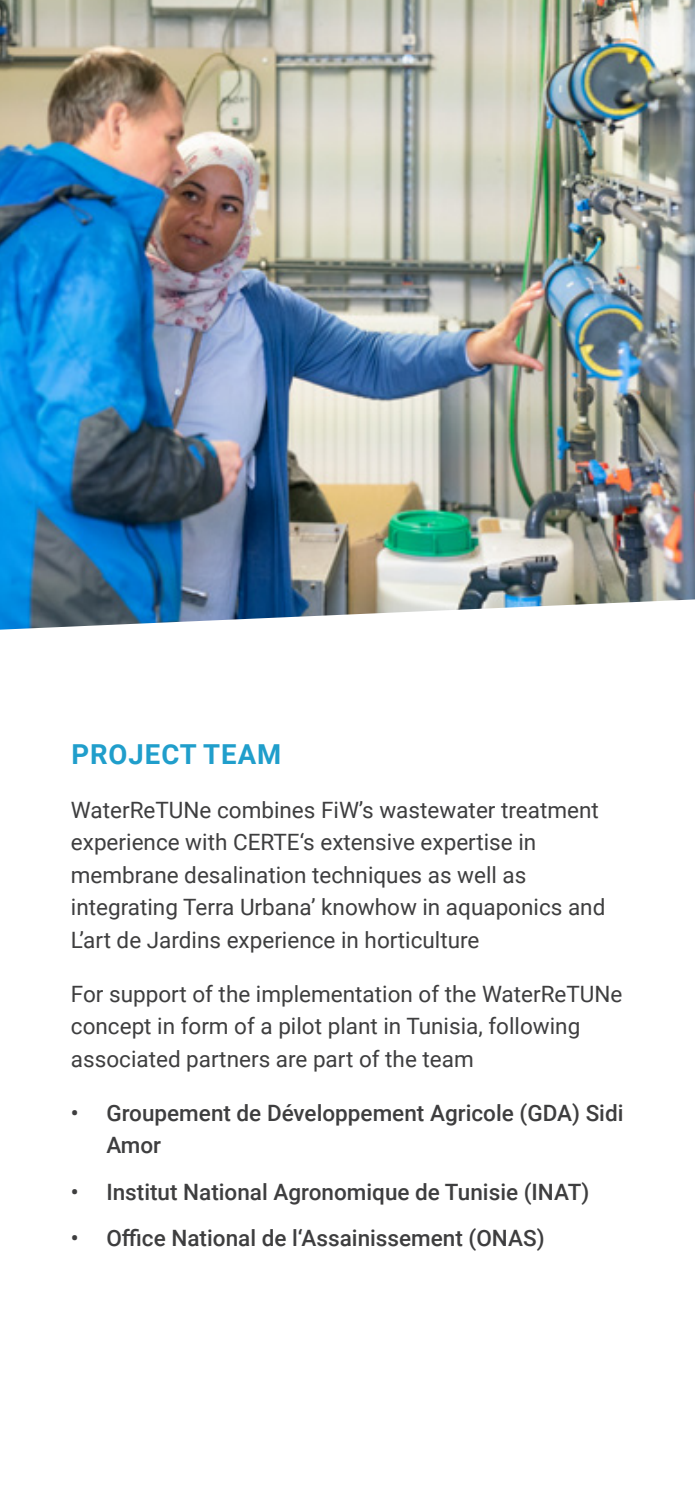
<style>
.page{position:relative;width:695px;height:1489px;background:#fff}
.page>*{position:absolute;margin:0;border:0;box-sizing:border-box;transform-origin:0 0}
.u2{font:700 27.5px "Roboto";letter-spacing:.035em;color:#209ecb}
.fließtext{font:22.5px/32.5px "Roboto";color:#3e3e3f}
.t1{font:500 22.5px/32.5px "Roboto";color:#3e3e3f}
</style>
<div class="page">
<img style="left:0;top:0;width:694px;height:629px">
<p class="u2" style="left:71px;top:735px;width:211px">PROJECT TEAM</p>
<p class="fließtext" style="left:71px;top:792px;width:536px">WaterReTUNe combines FiW’s wastewater treatment experience with CERTE‘s extensive expertise in membrane desalination techniques as well as integrating Terra Urbana’ knowhow in aquaponics and L’art de Jardins experience in horticulture</p>
<p class="fließtext" style="left:71px;top:976px;width:553px">For support of the implementation of the WaterReTUNe concept in form of a pilot plant in Tunisia, following associated partners are part of the team</p>
<p class="t1" style="left:106px;top:1095px;width:518px;text-indent:-35px">• Groupement de Développement Agricole (GDA) Sidi<br>Amor</p>
<p class="t1" style="left:71px;top:1174px;width:520px">• Institut National Agronomique de Tunisie (INAT)</p>
<p class="t1" style="left:71px;top:1221px;width:475px">• Office National de l‘Assainissement (ONAS)</p>
</div>
